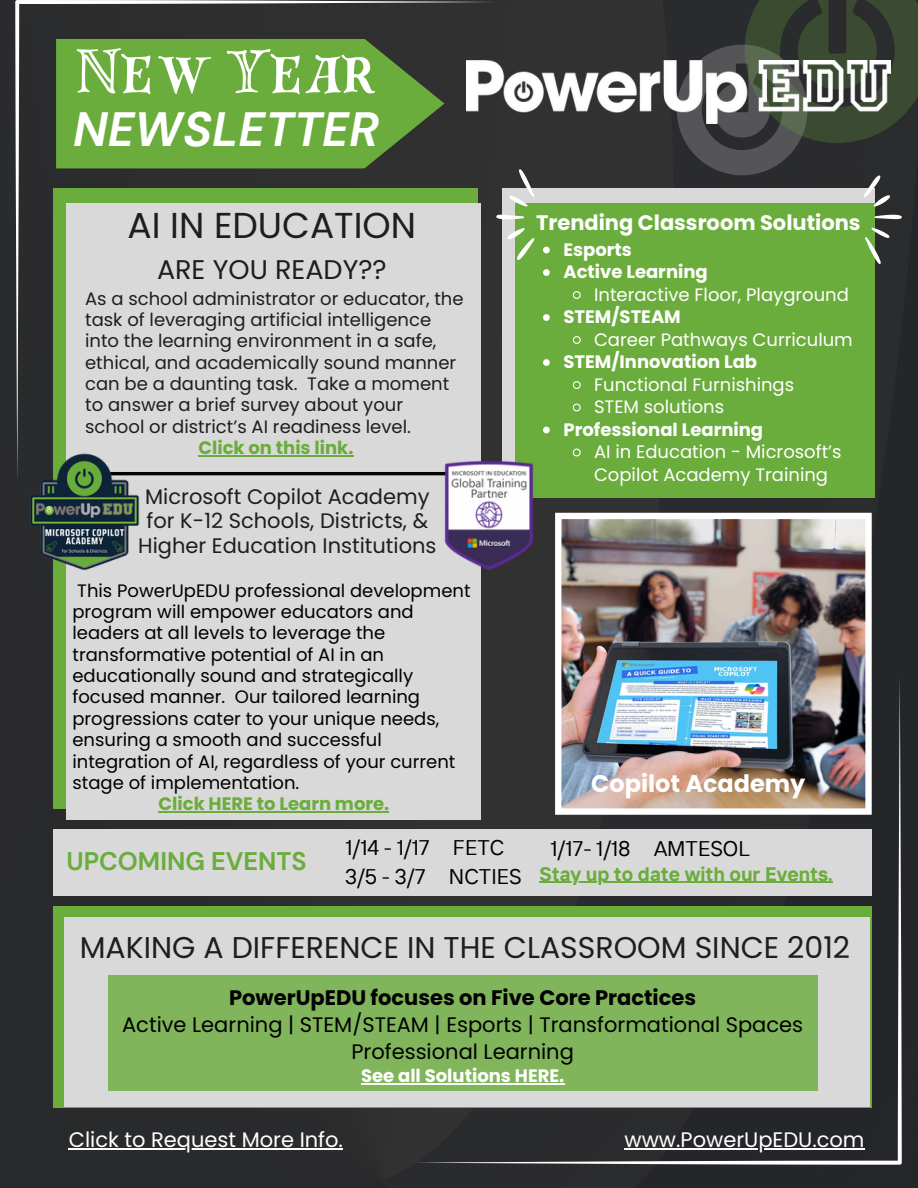
<style>
.page{position:relative;width:918px;height:1188px;background:#2a2a2c}
.page>*{position:absolute;margin:0;border:0;box-sizing:border-box;transform-origin:0 0}
.t1{font:60px "Festive Roman";color:#fff}
.t2{font:italic 700 48px "DM Sans";color:#fff}
.t3{font:36px "Poppins";color:#1e1e1e}
.t4{font:30px "Poppins";color:#1e1e1e}
.t5{font:27px "Poppins";color:#1e1e1e}
.t6{font:700 25.35px "DM Sans";color:#6bad3c}
.t7{font:700 24px "Poppins";color:#fff}
.t8{font:21.15px "TT Interphases";color:#000}
.t9{font:21px "Poppins";color:#000}
.t10{font:21px "Poppins";color:#1e1e1e}
.t11{font:21px "Poppins";color:#fff}
.t12{font:700 21px "Poppins";color:#000}
.t13{font:700 21px "Poppins";color:#fff}
.t14{font:700 19.5px "TT Interphases";color:#6bad3c}
.t15{font:18px/21.3px "Poppins";color:#000}
.t16{font:18px/21.3px "Poppins";color:#1e1e1e}
.t17{font:18px/22.5px "Poppins";color:#fff}
.t18{font:700 18px "Poppins";color:#fff}
.t19{font:700 18px "Poppins";color:#6bad3c}
</style>
<div class="page">
<div style="left:54px;top:906px;width:818px;height:201px;background:#6bad3c"></div>
<div style="left:64px;top:917px;width:805px;height:189px;background:#d9d9d9"></div>
<div style="left:54px;top:829px;width:818px;height:67px;background:#d9d9d9"></div>
<div style="left:503px;top:189px;width:372px;height:297px;background:#d9d9d9"></div>
<div style="left:67px;top:203px;width:414px;height:616px;background:#d9d9d9"></div>
<svg style="left:15px;top:0;width:479px;height:476px"></svg>
<div style="left:108px;top:975px;width:709px;height:116px;background:#81b55b"></div>
<hr style="left:361px;top:1083px;width:203px;height:1px;background:#fff">
<svg style="left:414px;top:677px;width:488px;height:488px"></svg>
<img style="left:555px;top:513px;width:317px;height:302px">
<img style="left:467px;top:60px;width:210px;height:63px">
<div style="left:516px;top:203px;width:359px;height:295px;background:#6bad3c"></div>
<svg style="left:543px;top:247px;width:7px;height:6px"></svg>
<svg style="left:543px;top:269px;width:7px;height:7px"></svg>
<svg style="left:572px;top:291px;width:9px;height:8px"></svg>
<svg style="left:543px;top:314px;width:7px;height:7px"></svg>
<svg style="left:572px;top:336px;width:9px;height:8px"></svg>
<svg style="left:543px;top:359px;width:7px;height:7px"></svg>
<svg style="left:572px;top:381px;width:9px;height:8px"></svg>
<svg style="left:572px;top:403px;width:9px;height:9px"></svg>
<svg style="left:543px;top:427px;width:7px;height:6px"></svg>
<svg style="left:572px;top:448px;width:9px;height:9px"></svg>
<svg style="left:508px;top:228px;width:27px;height:32px"></svg>
<svg style="left:496px;top:215px;width:28px;height:5px"></svg>
<svg style="left:509px;top:169px;width:26px;height:38px"></svg>
<svg style="left:677px;top:0;width:241px;height:207px"></svg>
<svg style="left:875px;top:215px;width:27px;height:4px"></svg>
<svg style="left:865px;top:228px;width:24px;height:36px"></svg>
<hr style="left:87px;top:472px;width:361px;height:3px;background:#000;border-radius:2px">
<img style="left:6px;top:433px;width:157px;height:157px">
<img style="left:434px;top:461px;width:110px;height:110px">
<hr style="left:198px;top:455px;width:155px;height:1px;background:#6bad3c">
<hr style="left:69px;top:1148px;width:274px;height:1px;background:#fff">
<hr style="left:539px;top:882px;width:294px;height:1px;background:#6bad3c">
<hr style="left:158px;top:811px;width:231px;height:2px;background:#6bad3c">
<p class="t1" style="left:77px;top:44px;width:300px">New Year</p>
<p class="t2" style="left:73px;top:98px;width:307px">NEWSLETTER</p>
<p class="t3" style="left:128px;top:200px;width:290px">AI IN EDUCATION</p>
<p class="t5" style="left:157px;top:250px;width:231px">ARE YOU READY??</p>
<p class="t16" style="left:85px;top:288px;width:380px">As a school administrator or educator, the task of leveraging artificial intelligence into the learning environment in a safe, ethical, and academically sound manner can be a daunting task. Take a moment to answer a brief survey about your school or district’s AI readiness level.</p>
<p class="t19" style="left:198px;top:435px;width:157px">Click on this link.</p>
<p class="t10" style="left:145px;top:482px;width:286px">Microsoft Copilot Academy</p>
<p class="t10" style="left:147px;top:506px;width:283px">for K-12 Schools, Districts, &amp;</p>
<p class="t10" style="left:138px;top:531px;width:300px">Higher Education Institutions</p>
<p class="t15" style="left:72px;top:580px;width:400px">This PowerUpEDU professional development program will empower educators and leaders at all levels to leverage the transformative potential of AI in an educationally sound and strategically focused manner. Our tailored learning progressions cater to your unique needs, ensuring a smooth and successful integration of AI, regardless of your current stage of implementation.</p>
<h6 class="t19" style="left:158px;top:791px;width:232px">Click HERE to Learn more.</h6>
<p class="t6" style="left:66px;top:844px;width:242px">UPCOMING EVENTS</p>
<p class="t8" style="left:345px;top:834px;width:161px">1/14 - 1/17 FETC</p>
<p class="t8" style="left:345px;top:863px;width:178px">3/5 - 3/7 NCTIES</p>
<p class="t13" style="left:536px;top:208px;width:326px">Trending Classroom Solutions</p>
<h1 class="t18" style="left:563px;top:237px;width:70px">Esports</h1>
<p class="t18" style="left:563px;top:259px;width:146px">Active Learning</p>
<p class="t17" style="left:594px;top:283px;width:256px">Interactive Floor, Playground</p>
<p class="t18" style="left:563px;top:304px;width:119px">STEM/STEAM</p>
<p class="t17" style="left:594px;top:328px;width:260px">Career Pathways Curriculum</p>
<p class="t18" style="left:563px;top:349px;width:195px">STEM/Innovation Lab</p>
<p class="t17" style="left:594px;top:373px;width:202px">Functional Furnishings</p>
<p class="t17" style="left:594px;top:396px;width:132px">STEM solutions</p>
<p class="t18" style="left:563px;top:417px;width:201px">Professional Learning</p>
<p class="t17" style="left:594px;top:441px;width:249px">AI in Education - Microsoft’s<br>Copilot Academy Training</p>
<p class="t7" style="left:591px;top:767px;width:216px">Copilot Academy</p>
<p class="t8" style="left:550px;top:835px;width:201px">1/17- 1/18 AMTESOL</p>
<p class="t14" style="left:539px;top:861px;width:295px">Stay up to date with our Events.</p>
<h2 class="t4" style="left:80px;top:926px;width:772px">MAKING A DIFFERENCE IN THE CLASSROOM SINCE 2012</h2>
<h3 class="t12" style="left:229px;top:983px;width:468px">PowerUpEDU focuses on Five Core Practices</h3>
<p class="t9" style="left:122px;top:1010px;width:683px">Active Learning | STEM/STEAM | Esports | Transformational Spaces</p>
<p class="t9" style="left:351px;top:1037px;width:224px">Professional Learning</p>
<p class="t18" style="left:361px;top:1063px;width:205px">See all Solutions HERE.</p>
<p class="t11" style="left:69px;top:1125px;width:276px">Click to Request More Info.</p>
<p class="t11" style="left:625px;top:1125px;width:242px">www.PowerUpEDU.com</p>
</div>
